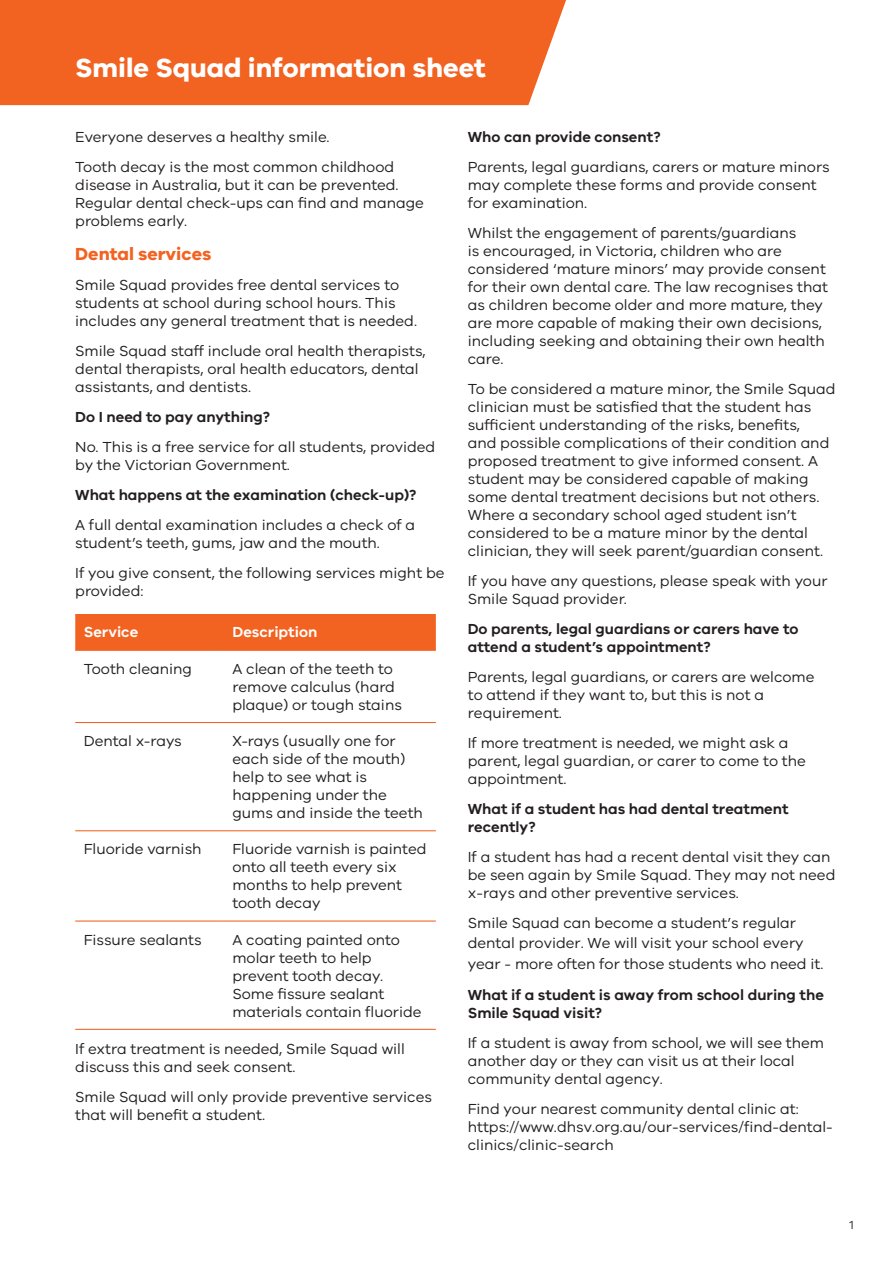
<style>
.page{position:relative;width:893px;height:1263px;background:#fff}
.page>*{position:absolute;margin:0;border:0;box-sizing:border-box;transform-origin:0 0}
.t1{font:700 27px "VIC";color:#fff}
.Heading_2{font:700 18px "VIC";color:#f26221}
.Bullet{font:15px/18px "VIC";color:#231f20}
.Bullet-2{font:600 15px/18px "VIC";color:#231f20}
.Heading_3{font:600 15px "VIC";color:#231f20}
.Bullet-3{font:600 15px "VIC";color:#fff}
.t2{font:12px "VIC";color:#231f20}
.s1{font-weight:600}
</style>
<div class="page">
<div style="left:0;top:0;width:566px;height:105px;background:#f26221"></div>
<div style="left:75px;top:614px;width:361px;height:36px;background:#f26221"></div>
<hr style="left:75px;top:650px;width:149px;height:1px;background:#f26221">
<hr style="left:224px;top:650px;width:212px;height:1px;background:#f26221">
<hr style="left:75px;top:722px;width:149px;height:1px;background:#f26221">
<hr style="left:224px;top:722px;width:212px;height:1px;background:#f26221">
<hr style="left:75px;top:830px;width:149px;height:1px;background:#f26221">
<hr style="left:224px;top:830px;width:212px;height:1px;background:#f26221">
<hr style="left:75px;top:920px;width:149px;height:1px;background:#f26221">
<hr style="left:224px;top:920px;width:212px;height:1px;background:#f26221">
<hr style="left:75px;top:1029px;width:149px;height:1px;background:#f26221">
<hr style="left:224px;top:1029px;width:212px;height:1px;background:#f26221">
<p class="t1" style="left:75px;top:51px;width:412px">Smile Squad information sheet</p>
<p class="Bullet" style="left:75px;top:128px;width:256px">Everyone deserves a healthy smile.</p>
<p class="Bullet" style="left:75px;top:158px;width:350px">Tooth decay is the most common childhood disease in Australia, but it can be prevented.<br>Regular dental check-ups can find and manage problems early.</p>
<p class="Heading_2" style="left:75px;top:243px;width:138px">Dental services</p>
<p class="Bullet" style="left:75px;top:275px;width:343px">Smile Squad provides free dental services to students at school during school hours. This includes any general treatment that is needed.</p>
<p class="Bullet" style="left:75px;top:341px;width:352px">Smile Squad staff include oral health therapists, dental therapists, oral health educators, dental assistants, and dentists.</p>
<p class="Heading_3" style="left:75px;top:408px;width:197px">Do I need to pay anything?</p>
<p class="Bullet" style="left:75px;top:437px;width:362px">No. This is a free service for all students, provided by the Victorian Government.</p>
<p class="Heading_3" style="left:75px;top:486px;width:343px">What happens at the examination (check-up)?</p>
<p class="Bullet" style="left:75px;top:515px;width:341px">A full dental examination includes a check of a student’s teeth, gums, jaw and the mouth.</p>
<p class="Bullet" style="left:75px;top:563px;width:371px">If you give consent, the following services might be provided:</p>
<p class="Bullet-3" style="left:84px;top:623px;width:56px">Service</p>
<p class="Bullet-3" style="left:232px;top:623px;width:86px">Description</p>
<p class="Bullet" style="left:84px;top:659px;width:110px">Tooth cleaning</p>
<p class="Bullet" style="left:232px;top:659px;width:171px">A clean of the teeth to remove calculus (hard plaque) or tough stains</p>
<p class="Bullet" style="left:84px;top:731px;width:100px">Dental x-rays</p>
<p class="Bullet" style="left:232px;top:731px;width:192px">X-rays (usually one for each side of the mouth) help to see what is happening under the gums and inside the teeth</p>
<p class="Bullet" style="left:84px;top:840px;width:119px">Fluoride varnish</p>
<p class="Bullet" style="left:232px;top:840px;width:196px">Fluoride varnish is painted onto all teeth every six months to help prevent tooth decay</p>
<p class="Bullet" style="left:84px;top:930px;width:120px">Fissure sealants</p>
<p class="Bullet" style="left:232px;top:930px;width:191px">A coating painted onto molar teeth to help prevent tooth decay.<br>Some fissure sealant materials contain fluoride</p>
<p class="Bullet" style="left:75px;top:1039px;width:331px">If extra treatment is needed, Smile Squad will discuss this and seek consent.</p>
<p class="Bullet" style="left:75px;top:1087px;width:358px">Smile Squad will only provide preventive services that will benefit a student.</p>
<p class="Bullet" style="left:468px;top:122px;width:363px;line-height:30px"><span class="s1">Who can provide consent?<br></span>Parents, legal guardians, carers or mature minors</p>
<p class="Bullet" style="left:468px;top:176px;width:350px">may complete these forms and provide consent for examination.</p>
<p class="Bullet" style="left:468px;top:224px;width:362px">Whilst the engagement of parents/guardians<br>is encouraged, in Victoria, children who are considered ‘mature minors’ may provide consent for their own dental care. The law recognises that as children become older and more mature, they are more capable of making their own decisions, including seeking and obtaining their own health care.</p>
<p class="Bullet" style="left:468px;top:380px;width:369px">To be considered a mature minor, the Smile Squad clinician must be satisfied that the student has sufficient understanding of the risks, benefits,<br>and possible complications of their condition and proposed treatment to give informed consent. A student may be considered capable of making some dental treatment decisions but not others.<br>Where a secondary school aged student isn’t considered to be a mature minor by the dental clinician, they will seek parent/guardian consent.</p>
<p class="Bullet" style="left:468px;top:572px;width:361px">If you have any questions, please speak with your<br>Smile Squad provider.</p>
<p class="Bullet-2" style="left:468px;top:620px;width:332px">Do parents, legal guardians or carers have to attend a student’s appointment?</p>
<p class="Bullet" style="left:468px;top:668px;width:348px">Parents, legal guardians, or carers are welcome to attend if they want to, but this is not a requirement.</p>
<p class="Bullet" style="left:468px;top:734px;width:340px">If more treatment is needed, we might ask a parent, legal guardian, or carer to come to the appointment.</p>
<p class="Bullet-2" style="left:468px;top:800px;width:322px">What if a student has had dental treatment recently?</p>
<p class="Bullet" style="left:468px;top:848px;width:369px">If a student has had a recent dental visit they can be seen again by Smile Squad. They may not need x-rays and other preventive services.</p>
<p class="Bullet" style="left:468px;top:913px;width:337px;line-height:19px">Smile Squad can become a student’s regular dental provider. We will visit your school every</p>
<p class="Bullet" style="left:468px;top:947px;width:358px;line-height:31px">year - more often for those students who need it.<br><span class="s1">What if a student is away from school during the</span></p>
<p class="Bullet" style="left:468px;top:997px;width:358px;line-height:30px"><span class="s1">Smile Squad visit?<br></span>If a student is away from school, we will see them</p>
<p class="Bullet" style="left:468px;top:1051px;width:328px">another day or they can visit us at their local community dental agency.</p>
<p class="Bullet" style="left:468px;top:1099px;width:367px">Find your nearest community dental clinic at: https://www.dhsv.org.au/our-services/find-dental&shy;clinics/clinic-search</p>
<p class="t2" style="left:849px;top:1217px;width:6px">1</p>
</div>
